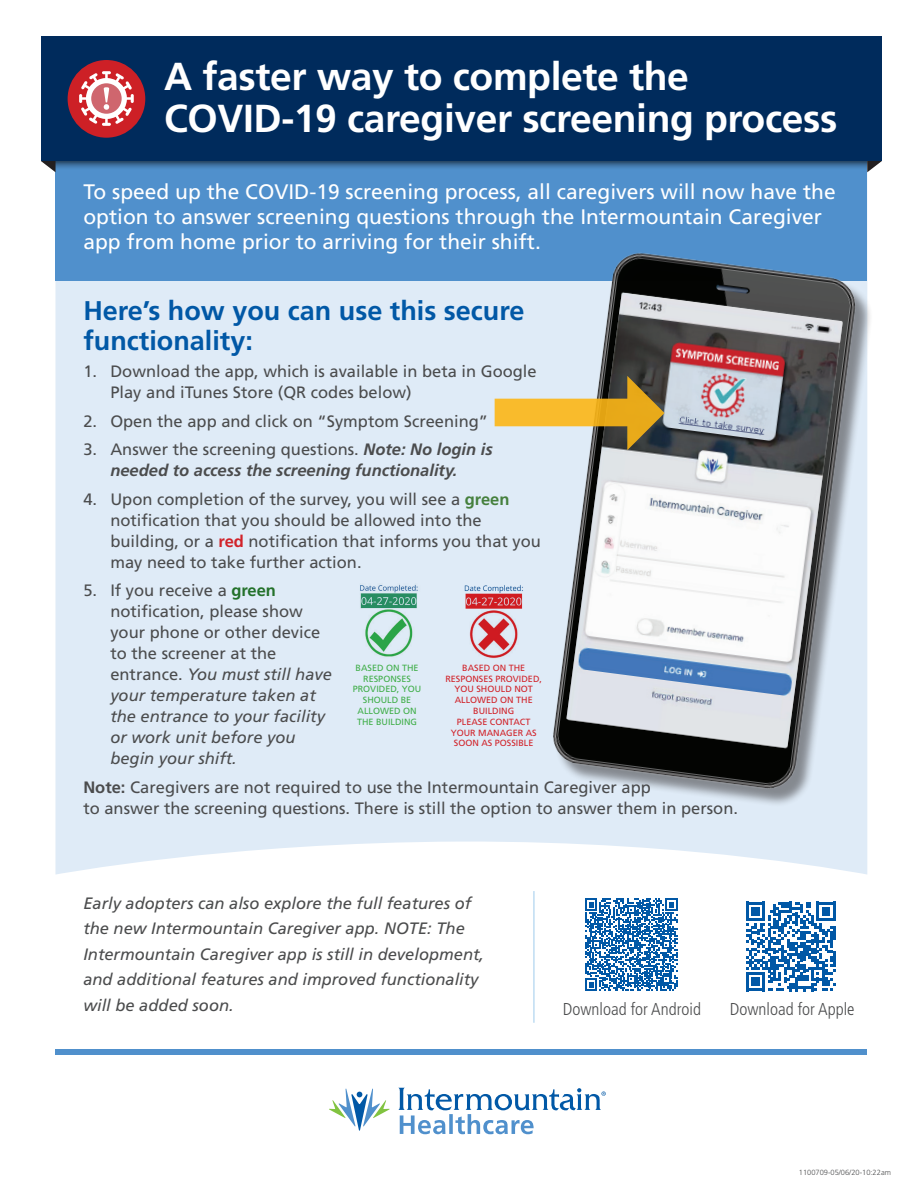
<style>
.page{position:relative;width:918px;height:1188px;background:#fff}
.page>*{position:absolute;margin:0;border:0;box-sizing:border-box;transform-origin:0 0}
.t1{font:700 39px/42px "Frutiger LT Std";letter-spacing:-.01em;color:#fff}
.t2{font:700 27px/30px "Frutiger LT Std";color:#0158a6}
.t3{font:21px/25.2px "Frutiger LT Std";color:#fff}
.t4{font:300 condensed 17.25px "Frutiger LT Std";color:#4b4c4d}
.t5{font:16.5px/21px "Frutiger LT Std";color:#4b4c4d}
.t6{font:italic 16.5px/21px "Frutiger LT Std";color:#4b4c4d}
.t7{font:italic 700 16.5px/21px "Frutiger LT Std";color:#4b4c4d;text-align:center}
.t8{font:9px/10.8px "Frutiger LT Std";color:#d1232a;text-align:center}
.t9{font:9px/10.8px "Frutiger LT Std";color:#40ae49;text-align:center}
.t10{font:300 7.5px "Frutiger LT Std";color:#4b4c4d}
.s1{font-weight:400;font-style:normal}
.s2{font-weight:700;color:#45803d}
.s3{font-weight:700;color:#d1232a}
.s4{font-style:normal}
.s5{font-weight:700;font-style:normal;color:#23712a}
.s6{font-weight:700}
</style>
<div class="page">
<div style="left:55px;top:281px;width:812px;height:594px;background:#dfebf7"></div>
<div style="left:55px;top:156px;width:812px;height:125px;background:#5090cc"></div>
<div style="left:55px;top:1050px;width:812px;height:5px;background:#5090cc"></div>
<div style="left:41px;top:37px;width:841px;height:124px;background:#002b5c"></div>
<svg style="left:41px;top:161px;width:841px;height:12px"></svg>
<div style="left:68px;top:60px;width:77px;height:78px;background:#cd2026;border-radius:50%"></div>
<svg style="left:79px;top:71px;width:55px;height:55px"></svg>
<svg style="left:329px;top:1089px;width:61px;height:42px"></svg>
<svg style="left:398px;top:1088px;width:208px;height:46px"></svg>
<img style="left:526px;top:227px;width:344px;height:586px">
<div style="left:348px;top:575px;width:83px;height:94px;background:#dfebf7"></div>
<img style="left:360px;top:584px;width:58px;height:73px">
<img style="left:457px;top:583px;width:71px;height:26px">
<img style="left:457px;top:609px;width:71px;height:54px">
<hr style="left:534px;top:891px;width:1px;height:132px;background:#9fcbec">
<svg style="left:495px;top:376px;width:169px;height:74px"></svg>
<svg style="left:746px;top:902px;width:90px;height:89px"></svg>
<svg style="left:585px;top:899px;width:92px;height:92px"></svg>
<h1 class="t1" style="left:164px;top:56px;width:675px">A faster way to complete the<br>COVID-19 caregiver screening process</h1>
<p class="t3" style="left:83px;top:179px;width:754px">To speed up the COVID-19 screening process, all caregivers will now have the option to answer screening questions through the Intermountain Caregiver app from home prior to arriving for their shift.</p>
<h2 class="t2" style="left:83px;top:295px;width:443px">Here’s how you can use this secure functionality:</h2>
<p class="t5" style="left:110px;top:361px;width:428px;text-indent:-27px">1. Download the app, which is available in beta in Google<br>Play and iTunes Store (QR codes below)</p>
<p class="t5" style="left:83px;top:411px;width:406px">2. Open the app and click on “Symptom Screening”</p>
<p class="t7" style="left:83px;top:439px;width:411px"><span class="s1">3. Answer the screening questions.</span> Note: No login is needed to access the screening functionality.</p>
<p class="t5" style="left:110px;top:489px;width:432px;text-indent:-27px">4. Upon completion of the survey, you will see a <span class="s2">green </span>notification that you should be allowed into the building, or a <span class="s3">red</span> notification that informs you that you may need to take further action.</p>
<p class="t6" style="left:110px;top:580px;width:223px;text-indent:-27px"><span class="s4">5. If you receive a</span> <span class="s5">green </span><span class="s4">notification, please show your phone or other device to the screener at the entrance.</span> You must still have your temperature taken at the entrance to your facility or work unit before you begin your shift.</p>
<p class="t5" style="left:83px;top:777px;width:656px"><span class="s6">Note:</span> Caregivers are not required to use the Intermountain Caregiver app<br>to answer the screening questions. There is still the option to answer them in person.</p>
<p class="t9" style="left:353px;top:662px;width:70px">BASED ON THE<br>RESPONSES<br>PROVIDED, YOU<br>SHOULD BE<br>ALLOWED ON<br>THE BUILDING</p>
<p class="t8" style="left:445px;top:662px;width:98px">BASED ON THE<br>RESPONSES PROVIDED,<br>YOU SHOULD NOT<br>ALLOWED ON THE<br>BUILDING<br>PLEASE CONTACT<br>YOUR MANAGER AS<br>SOON AS POSSIBLE</p>
<p class="t6" style="left:83px;top:890px;width:402px;line-height:25.5px">Early adopters can also explore the full features of the new Intermountain Caregiver app. NOTE: The Intermountain Caregiver app is still in development, and additional features and improved functionality will be added soon.</p>
<p class="t4" style="left:563px;top:999px;width:140px">Download for Android</p>
<p class="t4" style="left:730px;top:999px;width:126px">Download for Apple</p>
<p class="t10" style="left:799px;top:1168px;width:94px">1100709-05/06/20-10:22am</p>
</div>
